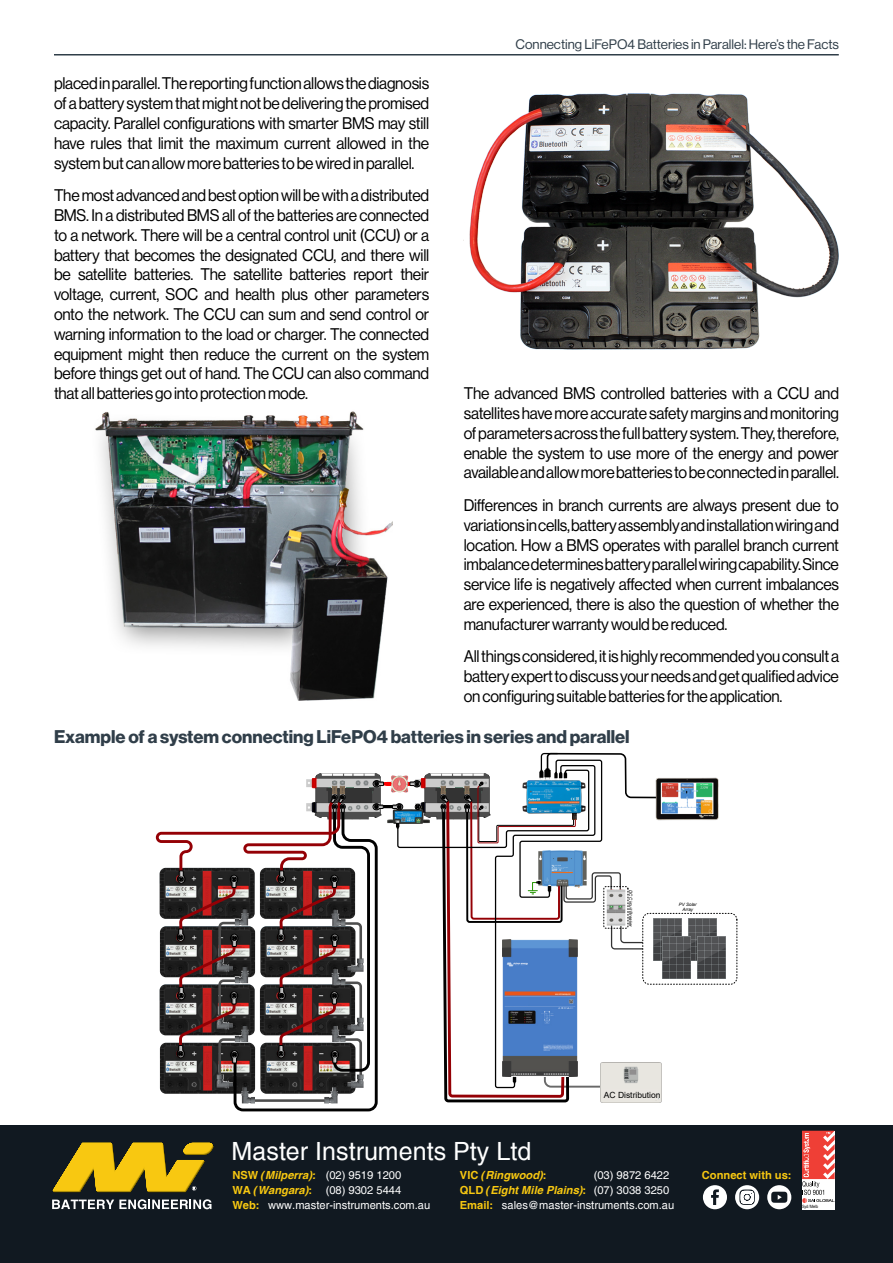
<style>
.page{position:relative;width:893px;height:1263px;background:#fff}
.page>*{position:absolute;margin:0;border:0;box-sizing:border-box;transform-origin:0 0}
.t1{font:25.05px "Helvetica";color:#fff}
.t2{font:18px "N Haas Grotesk DS Pro 75 Bd";color:#303e49}
.t3{font:16.5px/19.8px "N Haas Grotesk DS Pro 55 Rg";letter-spacing:-.015em;color:#000;text-align:justify;scale:.95 1}
.t4{font:13.5px "N Haas Grotesk DS Pro 55 Rg";color:#303e49}
.t5{font:11.1px/14.7px "Helvetica";color:#fff}
.t6{font:italic 700 11.1px/14.7px "Helvetica";color:#f8c811}
.t7{font:700 11.1px "Helvetica";color:#f8c811}
.t8{font:8.55px "Arial";color:#000}
.t9{font:italic 4.5px/4.7px "Arial";color:#000;text-align:center}
.t10{font:italic 4.35px "Arial";color:#000}
.t11{font:4.35px "Arial Narrow";letter-spacing:.01em;color:#010101}
.s1{font-style:normal}
.s2{font-weight:700;color:#f8c811}
</style>
<div class="page">
<hr style="left:0;top:1125px;width:893px;height:1px;background:#ebefea">
<div style="left:0;top:1126px;width:893px;height:137px;background:#111921"></div>
<svg style="left:52px;top:1199px;width:159px;height:10px"></svg>
<svg style="left:53px;top:1143px;width:161px;height:49px"></svg>
<div style="left:802px;top:1131px;width:33px;height:78px;background:#fff"></div>
<svg style="left:802px;top:1131px;width:33px;height:72px"></svg>
<svg style="left:703px;top:1185px;width:24px;height:24px"></svg>
<svg style="left:735px;top:1185px;width:24px;height:24px"></svg>
<svg style="left:767px;top:1185px;width:24px;height:24px"></svg>
<img style="left:469px;top:94px;width:370px;height:255px">
<hr style="left:54px;top:54px;width:785px;height:2px;background:#303e49">
<img style="left:688px;top:918px;width:28px;height:42px">
<img style="left:697px;top:936px;width:28px;height:42px">
<img style="left:681px;top:918px;width:1px;height:18px">
<img style="left:681px;top:936px;width:10px;height:42px">
<div style="left:642px;top:913px;width:95px;height:71px;border:1px dashed #000;border-radius:6px"></div>
<img style="left:681px;top:777px;width:38px;height:43px">
<svg style="left:155px;top:752px;width:526px;height:360px"></svg>
<img style="left:95px;top:411px;width:297px;height:290px">
<p class="t3" style="left:54px;top:74px;width:396px">placed in parallel. The reporting function allows the diagnosis of a battery system that might not be delivering the promised capacity. Parallel configurations with smarter BMS may still have rules that limit the maximum current allowed in the system but can allow more batteries to be wired in parallel.</p>
<p class="t3" style="left:54px;top:186px;width:396px">The most advanced and best option will be with a distributed BMS. In a distributed BMS all of the batteries are connected to a network. There will be a central control unit (CCU) or a battery that becomes the designated CCU, and there will be satellite batteries. The satellite batteries report their voltage, current, SOC and health plus other parameters onto the network. The CCU can sum and send control or warning information to the load or charger. The connected equipment might then reduce the current on the system before things get out of hand. The CCU can also command that all batteries go into protection mode.</p>
<p class="t4" style="left:515px;top:36px;width:325px">Connecting LiFePO4 Batteries in Parallel: Here’s the Facts</p>
<p class="t3" style="left:464px;top:383px;width:396px">The advanced BMS controlled batteries with a CCU and satellites have more accurate safety margins and monitoring of parameters across the full battery system. They, therefore, enable the system to use more of the energy and power available and allow more batteries to be connected in parallel.</p>
<p class="t3" style="left:464px;top:495px;width:397px">Differences in branch currents are always present due to variations in cells, battery assembly and installation wiring and location. How a BMS operates with parallel branch current imbalance determines battery parallel wiring capability. Since service life is negatively affected when current imbalances are experienced, there is also the question of whether the manufacturer warranty would be reduced.</p>
<p class="t3" style="left:464px;top:647px;width:396px">All things considered, it is highly recommended you consult a battery expert to discuss your needs and get qualified advice on configuring suitable batteries for the application.</p>
<p class="t2" style="left:54px;top:726px;width:577px">Example of a system connecting LiFePO4 batteries in series and parallel</p>
<p class="t10" style="left:634px;top:890px;width:39px;rotate:90deg">DC Circuit Breaker</p>
<p class="t9" style="left:679px;top:902px;width:19px">PV Solar<br>Array</p>
<p class="t8" style="left:604px;top:1089px;width:58px">AC Distribution</p>
<p class="t1" style="left:232px;top:1136px;width:301px">Master Instruments Pty Ltd</p>
<p class="t6" style="left:232px;top:1168px;width:85px"><span class="s1">NSW</span> (Milperra):<br><span class="s1">WA</span> (Wangara)<span class="s1">:</span></p>
<p class="t6" style="left:460px;top:1168px;width:128px"><span class="s1">VIC</span> (Ringwood)<span class="s1">:<br>QLD</span> (Eight Mile Plains)<span class="s1">:</span></p>
<p class="t5" style="left:326px;top:1168px;width:77px">(02) 9519 1200 (08) 9302 5444</p>
<p class="t5" style="left:594px;top:1168px;width:77px">(03) 9872 6422</p>
<p class="t5" style="left:594px;top:1183px;width:77px">(07) 3038 3250</p>
<p class="t7" style="left:702px;top:1169px;width:91px">Connect with us:</p>
<p class="t5" style="left:232px;top:1198px;width:199px"><span class="s2">Web:</span> www.master-instruments.com.au</p>
<p class="t5" style="left:460px;top:1198px;width:216px"><span class="s2">Email:</span> sales@master-instruments.com.au</p>
<p class="t11" style="left:802px;top:1203px;width:18px">Syd/Melb</p>
</div>
